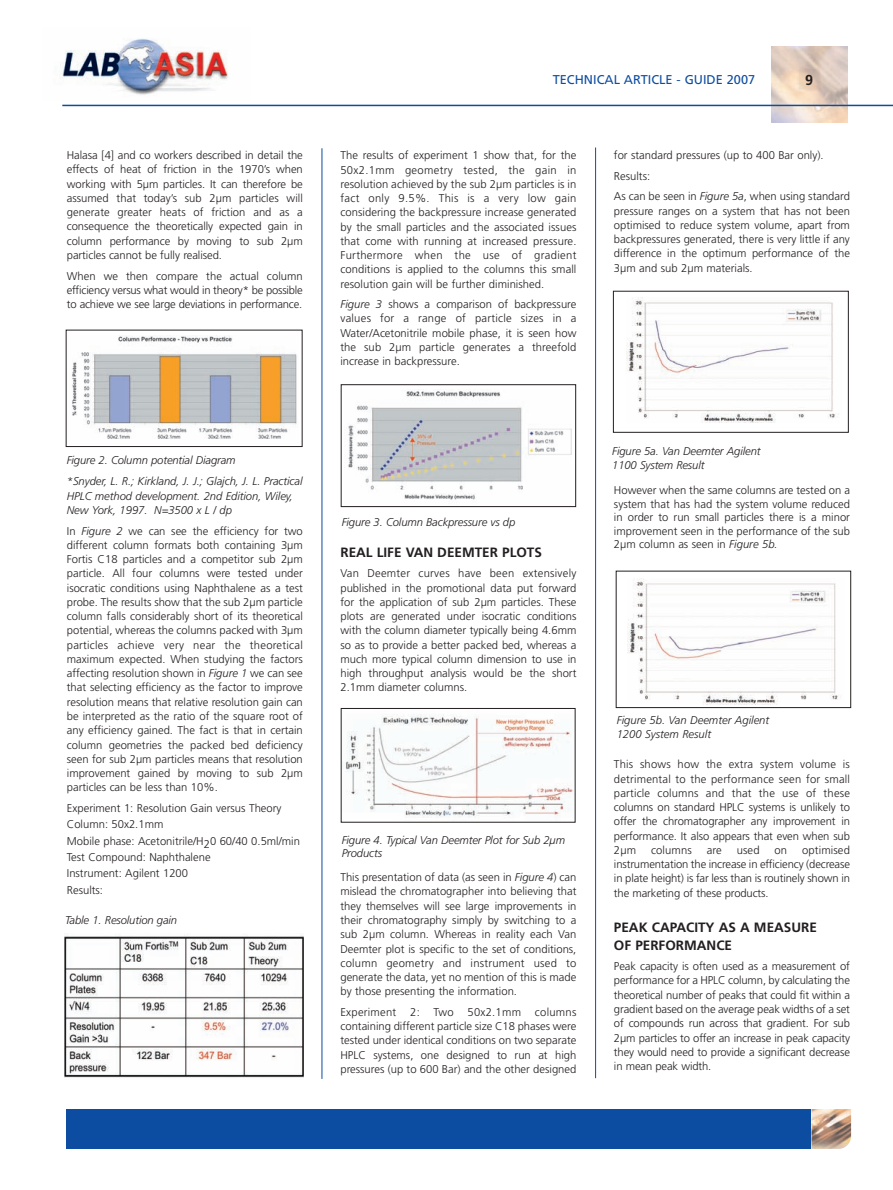
<style>
.page{position:relative;width:893px;height:1190px;background:#fff}
.page>*{position:absolute;margin:0;border:0;box-sizing:border-box;transform-origin:0 0}
.t1{font:700 14.4px "Frutiger";color:#231f20}
.t2{font:700 13.5px/18px "Frutiger";color:#231f20}
.t3{font:12.75px "Frutiger";color:#0d4da1}
.t4{font:300 11.25px/14.2px "Frutiger";color:#231f20;text-align:justify}
.t5{font:italic 300 11.25px/13.5px "Frutiger";letter-spacing:-.01em;color:#231f20}
.s1{font-style:italic}
</style>
<div class="page">
<hr style="left:322px;top:148px;width:1px;height:931px;background:#0d4da1">
<hr style="left:595px;top:148px;width:1px;height:930px;background:#0d4da1">
<img style="left:771px;top:46px;width:76px;height:76px">
<hr style="left:62px;top:105px;width:831px;height:1px;background:#0d4da1">
<div style="left:66px;top:1109px;width:745px;height:39px;background:#0d4da1"></div>
<img style="left:60px;top:38px;width:168px;height:57px">
<img style="left:811px;top:1109px;width:40px;height:40px">
<img style="left:72px;top:335px;width:225px;height:104px">
<div style="left:66px;top:330px;width:236px;height:117px;border:1px solid #231f20"></div>
<img style="left:64px;top:935px;width:240px;height:143px">
<img style="left:348px;top:391px;width:224px;height:109px">
<div style="left:341px;top:384px;width:235px;height:123px;border:1px solid #231f20"></div>
<img style="left:345px;top:714px;width:228px;height:104px">
<div style="left:341px;top:708px;width:234px;height:114px;border:1px solid #231f20"></div>
<img style="left:626px;top:299px;width:213px;height:124px">
<div style="left:613px;top:291px;width:236px;height:142px;border:1px solid #231f20"></div>
<img style="left:627px;top:579px;width:214px;height:125px">
<div style="left:616px;top:571px;width:235px;height:137px;border:1px solid #231f20"></div>
<p class="t4" style="left:67px;top:149px;width:238px">Halasa [4] and co workers described in detail the effects of heat of friction in the 1970’s when working with 5µm particles. It can therefore be assumed that today’s sub 2µm particles will generate greater heats of friction and as a consequence the theoretically expected gain in column performance by moving to sub 2µm particles cannot be fully realised.</p>
<p class="t4" style="left:67px;top:269px;width:238px">When we then compare the actual column efficiency versus what would in theory* be possible to achieve we see large deviations in performance.</p>
<p class="t5" style="left:67px;top:454px;width:170px">Figure 2. Column potential Diagram</p>
<p class="t5" style="left:67px;top:475px;width:237px;line-height:14.2px">*Snyder, L. R.; Kirkland, J. J.; Glajch, J. L. Practical<br>HPLC method development. 2nd Edition, Wiley,<br>New York, 1997. N=3500 x L / dp</p>
<p class="t4" style="left:67px;top:524px;width:238px">In <span class="s1">Figure 2</span> we can see the efficiency for two different column formats both containing 3µm Fortis C18 particles and a competitor sub 2µm particle. All four columns were tested under isocratic conditions using Naphthalene as a test probe. The results show that the sub 2µm particle column falls considerably short of its theoretical potential, whereas the columns packed with 3µm particles achieve very near the theoretical maximum expected. When studying the factors affecting resolution shown in <span class="s1">Figure 1</span> we can see that selecting efficiency as the factor to improve resolution means that relative resolution gain can be interpreted as the ratio of the square root of any efficiency gained. The fact is that in certain column geometries the packed bed deficiency seen for sub 2µm particles means that resolution improvement gained by moving to sub 2µm particles can be less than 10%.</p>
<p class="t4" style="left:67px;top:800px;width:235px;line-height:16.4px;text-align:left">Experiment 1: Resolution Gain versus Theory<br>Column: 50x2.1mm<br>Mobile phase: Acetonitrile/H20 60/40 0.5ml/min<br>Test Compound: Naphthalene<br>Instrument: Agilent 1200<br>Results:</p>
<p class="t5" style="left:65px;top:914px;width:114px">Table 1. Resolution gain</p>
<p class="t3" style="left:553px;top:74px;width:204px">TECHNICAL ARTICLE - GUIDE 2007</p>
<p class="t1" style="left:805px;top:74px;width:10px">9</p>
<p class="t4" style="left:340px;top:149px;width:238px">The results of experiment 1 show that, for the 50x2.1mm geometry tested, the gain in resolution achieved by the sub 2µm particles is in fact only 9.5%. This is a very low gain considering the backpressure increase generated by the small particles and the associated issues that come with running at increased pressure.<br>Furthermore when the use of gradient conditions is applied to the columns this small resolution gain will be further diminished.</p>
<p class="t4" style="left:340px;top:298px;width:237px"><span class="s1">Figure 3</span> shows a comparison of backpressure values for a range of particle sizes in a Water/Acetonitrile mobile phase, it is seen how the sub 2µm particle generates a threefold increase in backpressure.</p>
<p class="t5" style="left:342px;top:516px;width:175px">Figure 3. Column Backpressure vs dp</p>
<p class="t2" style="left:340px;top:544px;width:203px">REAL LIFE VAN DEEMTER PLOTS</p>
<p class="t4" style="left:340px;top:567px;width:237px">Van Deemter curves have been extensively published in the promotional data put forward for the application of sub 2µm particles. These plots are generated under isocratic conditions with the column diameter typically being 4.6mm so as to provide a better packed bed, whereas a much more typical column dimension to use in high throughput analysis would be the short 2.1mm diameter columns.</p>
<p class="t5" style="left:342px;top:834px;width:225px">Figure 4. Typical Van Deemter Plot for Sub 2µm<br>Products</p>
<p class="t4" style="left:340px;top:871px;width:238px">This presentation of data (as seen in <span class="s1">Figure 4</span>) can mislead the chromatographer into believing that they themselves will see large improvements in their chromatography simply by switching to a sub 2µm column. Whereas in reality each Van Deemter plot is specific to the set of conditions, column geometry and instrument used to generate the data, yet no mention of this is made by those presenting the information.</p>
<p class="t4" style="left:340px;top:1005px;width:237px">Experiment 2: Two 50x2.1mm columns containing different particle size C18 phases were tested under identical conditions on two separate HPLC systems, one designed to run at high pressures (up to 600 Bar) and the other designed</p>
<p class="t4" style="left:614px;top:146px;width:237px;line-height:20.7px;text-align:left">for standard pressures (up to 400 Bar only).<br>Results:<br>As can be seen in <span class="s1">Figure 5a</span>, when using standard</p>
<p class="t4" style="left:614px;top:205px;width:238px">pressure ranges on a system that has not been optimised to reduce system volume, apart from backpressures generated, there is very little if any difference in the optimum performance of the 3µm and sub 2µm materials.</p>
<p class="t5" style="left:612px;top:445px;width:150px">Figure 5a. Van Deemter Agilent<br>1100 System Result</p>
<p class="t4" style="left:614px;top:484px;width:237px;line-height:13.5px">However when the same columns are tested on a system that has had the system volume reduced in order to run small particles there is a minor improvement seen in the performance of the sub 2µm column as seen in <span class="s1">Figure 5b.</span></p>
<p class="t5" style="left:617px;top:714px;width:154px">Figure 5b. Van Deemter Agilent<br>1200 System Result</p>
<p class="t4" style="left:614px;top:758px;width:238px">This shows how the extra system volume is detrimental to the performance seen for small particle columns and that the use of these columns on standard HPLC systems is unlikely to offer the chromatographer any improvement in performance. It also appears that even when sub 2µm</p>
<p class="t4" style="left:614px;top:844px;width:237px;text-indent:188px">optimised instrumentation the increase in efficiency (decrease in plate height) is far less than is routinely shown in the marketing of these products.</p>
<p class="t2" style="left:614px;top:919px;width:205px">PEAK CAPACITY AS A MEASURE<br>OF PERFORMANCE</p>
<p class="t4" style="left:614px;top:960px;width:238px">Peak capacity is often used as a measurement of performance for a HPLC column, by calculating the theoretical number of peaks that could fit within a gradient based on the average peak widths of a set of compounds run across that gradient. For sub 2µm particles to offer an increase in peak capacity they would need to provide a significant decrease in mean peak width.</p>
<p class="t4" style="left:651px;top:844px;width:42px">columns</p>
<p class="t4" style="left:707px;top:844px;width:17px">are</p>
<p class="t4" style="left:737px;top:844px;width:24px">used</p>
<p class="t4" style="left:774px;top:844px;width:14px">on</p>
</div>
